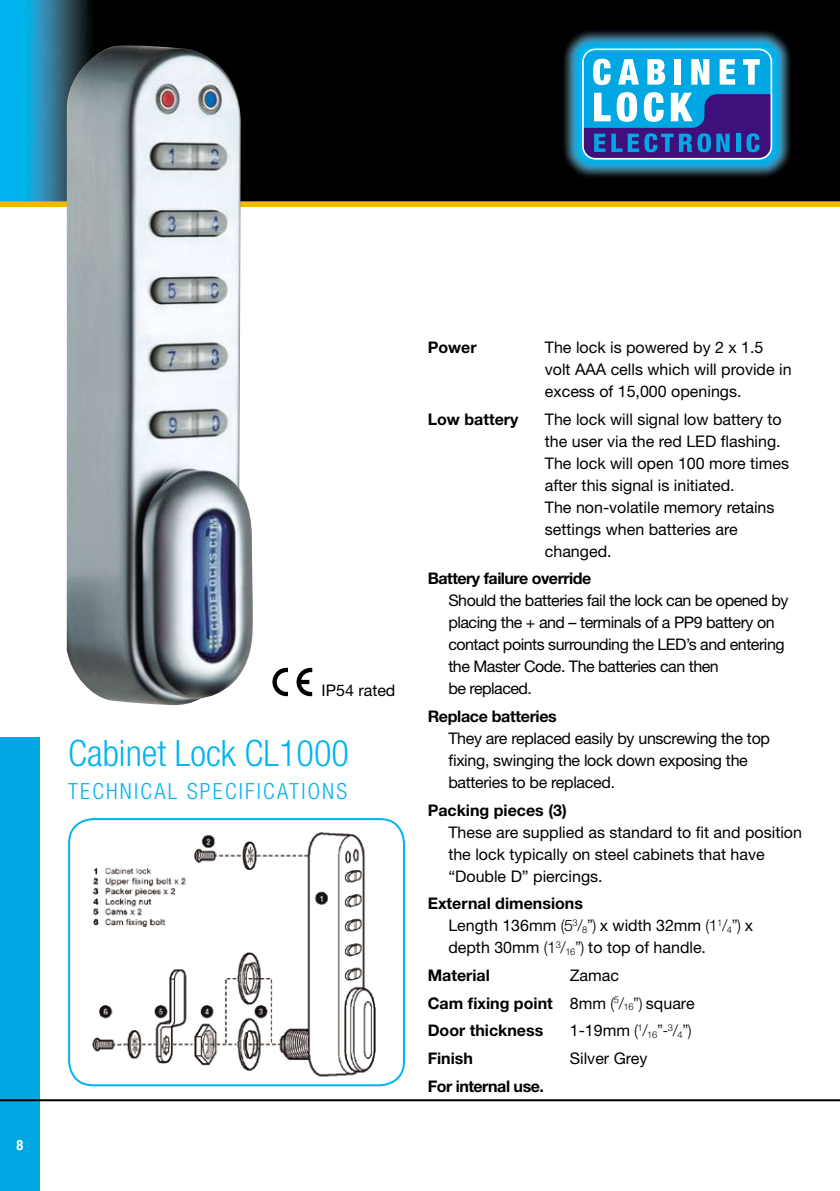
<style>
.page{position:relative;width:840px;height:1191px;background:#fff}
.page>*{position:absolute;margin:0;border:0;box-sizing:border-box;transform-origin:0 0}
.t1{font:300 condensed 36.4px "Helvetica Neue";color:#00b5ef}
.t2{font:300 condensed 22.2px "Helvetica Neue";color:#00b5ef}
.t3{font:16px/22px "Helvetica Neue";color:#000}
.t4{font:16px/22px "Helvetica Neue";letter-spacing:-.03em;color:#000}
.t5{font:16px/22px "Helvetica Neue";letter-spacing:-.02em;color:#000}
.t6{font:700 16px/27.6px "Helvetica Neue";color:#000}
.t7{font:700 16px "Helvetica Neue";letter-spacing:-.03em;color:#000}
.t8{font:300 16px "Helvetica Neue";color:#000}
.t9{font:700 16px "Helvetica Neue";letter-spacing:-.02em;color:#000}
.s1{font-weight:700}
.s2{font-weight:300}
.s3{font-weight:400}
</style>
<div class="page">
<div style="left:0;top:0;width:839px;height:204px;background:#000"></div>
<img style="left:0;top:0;width:91px;height:201px">
<div style="left:0;top:201px;width:839px;height:6px;background:#f3b800"></div>
<hr style="left:839px;top:0;width:1px;height:204px;background:#000">
<div style="left:0;top:737px;width:40px;height:454px;background:#00a7e2"></div>
<img style="left:563px;top:30px;width:228px;height:148px">
<div style="left:582px;top:49px;width:189px;height:110px;background:#00a7e2;border-radius:13px"></div>
<div style="left:581px;top:48px;width:190px;height:112px;border:2px solid #fff;border-radius:13px"></div>
<svg style="left:593px;top:59px;width:17px;height:26px"></svg>
<svg style="left:618px;top:59px;width:20px;height:26px"></svg>
<svg style="left:647px;top:59px;width:17px;height:26px"></svg>
<div style="left:674px;top:59px;width:7px;height:26px;background:#fff"></div>
<svg style="left:691px;top:59px;width:18px;height:26px"></svg>
<svg style="left:719px;top:59px;width:15px;height:26px"></svg>
<svg style="left:743px;top:59px;width:16px;height:26px"></svg>
<svg style="left:582px;top:92px;width:189px;height:67px"></svg>
<img style="left:67px;top:44px;width:186px;height:661px">
<hr style="left:0;top:1099px;width:839px;height:2px;background:#000">
<svg style="left:296px;top:668px;width:16px;height:28px"></svg>
<svg style="left:272px;top:668px;width:16px;height:28px"></svg>
<img style="left:74px;top:819px;width:325px;height:266px">
<div style="left:68px;top:818px;width:337px;height:268px;border:2px solid #00b5ef;border-radius:24px"></div>
<p class="t3" style="left:321px;top:679px;width:75px">IP54 rated</p>
<h1 class="t1" style="left:68px;top:732px;width:282px">CABINET LOCK CL1000</h1>
<h2 class="t2" style="left:68px;top:778px;width:26px">TECHNICAL</h2>
<h2 class="t2" style="left:187px;top:778px;width:26px">SPECIFICATIONS</h2>
<p class="t6" style="left:427px;top:333px;width:50px">Power</p>
<p class="t3" style="left:544px;top:336px;width:248px">The lock is powered by 2 x 1.5 volt AAA cells which will provide in excess of 15,000 openings.</p>
<p class="t6" style="left:427px;top:405px;width:92px">Low battery</p>
<p class="t3" style="left:544px;top:407px;width:245px">The lock will signal low battery to the user via the red LED flashing.<br>The lock will open 100 more times after this signal is initiated.<br>The non-volatile memory retains settings when batteries are changed.</p>
<p class="t7" style="left:427px;top:568px;width:165px">Battery failure override</p>
<p class="t4" style="left:448px;top:589px;width:341px">Should the batteries fail the lock can be opened by placing the + and – terminals of a PP9 battery on contact points surrounding the LED’s and entering the Master Code. The batteries can then<br>be replaced.</p>
<p class="t9" style="left:427px;top:706px;width:131px">Replace batteries</p>
<p class="t5" style="left:448px;top:727px;width:323px">They are replaced easily by unscrewing the top fixing, swinging the lock down exposing the batteries to be replaced.</p>
<p class="t6" style="left:427px;top:796px;width:140px">Packing pieces (3)</p>
<p class="t3" style="left:448px;top:821px;width:355px">These are supplied as standard to fit and position the lock typically on steel cabinets that have “Double D” piercings.</p>
<p class="t3" style="left:448px;top:892px;width:306px;text-indent:-21px"><span class="s1">External dimensions<br></span>Length 136mm <span class="s2">(5</span><sup>3</sup><span class="s2">/</span><sub>8</sub><span class="s2">”)</span> x width 32mm <span class="s2">(1</span><sup>1</sup><span class="s2">/</span><sub>4</sub><span class="s2">”)</span> x depth 30mm <span class="s2">(1</span><sup>3</sup><span class="s2">/</span><sub>16</sub><span class="s2">”)</span> to top of handle.</p>
<p class="t6" style="left:427px;top:961px;width:64px">Material</p>
<p class="t6" style="left:427px;top:961px;width:268px;text-indent:142px"><span class="s3">Zamac<br></span>Cam fixing point <span class="s3">8mm</span> <span class="s2">(</span><sup>5</sup><span class="s2">/</span><sub>16</sub><span class="s2">”)</span> <span class="s3">square<br></span>Door thickness</p>
<p class="t8" style="left:569px;top:1021px;width:123px"><span class="s3">1-19mm</span> (<sup>1</sup>/<sub>16</sub>”-<sup>3</sup>/<sub>4</sub>”)</p>
<p class="t6" style="left:427px;top:1044px;width:47px">Finish</p>
<p class="t3" style="left:569px;top:1047px;width:79px">Silver Grey</p>
<p class="t7" style="left:427px;top:1076px;width:118px">For internal use.</p>
</div>
